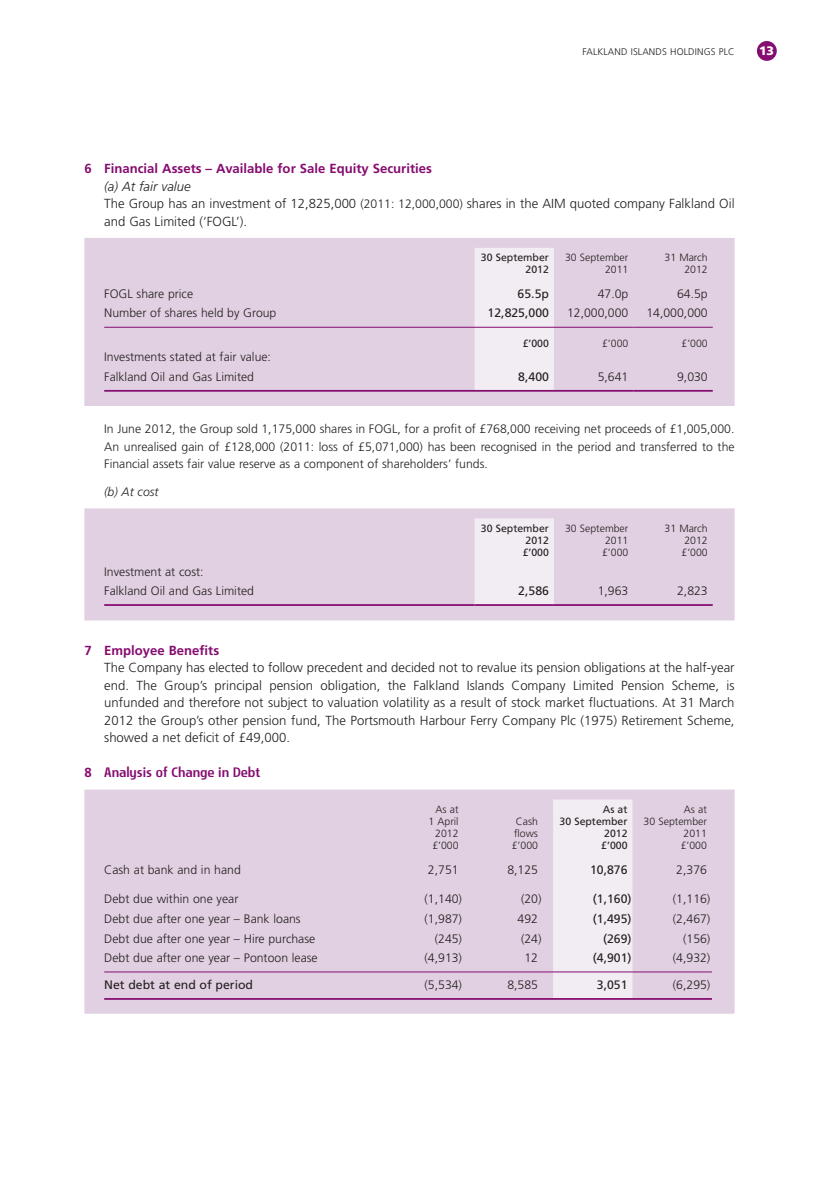
<style>
.page{position:relative;width:819px;height:1191px;background:#fff}
.page>*{position:absolute;margin:0;border:0;box-sizing:border-box;transform-origin:0 0}
.t1{font:300 13.12px/17.5px "Frutiger";color:#231f20}
.t2{font:700 13.12px "Frutiger";color:#850c70}
.t3{font:13.12px "Storm Sans";color:#850c70}
.t4{font:300 12.25px/19.6px "Frutiger";color:#231f20}
.t5{font:12.25px "Frutiger";color:#231f20}
.t6{font:italic 300 12.25px "Frutiger";color:#231f20}
.t7{font:900 12.25px "Frutiger";color:#fff}
.t8{font:300 10.5px/12.2px "Frutiger";color:#231f20;text-align:right}
.t9{font:10.5px/12.2px "Frutiger";color:#231f20;text-align:right}
.t10{font:300 9.62px "Frutiger";letter-spacing:.015em;color:#231f20}
.s1{font-style:italic}
.s2{font-size:12.25px}
.s3{font-family:"Frutiger";font-weight:700}
</style>
<div class="page">
<div style="left:756px;top:41px;width:20px;height:20px;background:#850c70;border-radius:50%"></div>
<div style="left:84px;top:238px;width:650px;height:168px;background:#e1d0e1"></div>
<div style="left:84px;top:508px;width:650px;height:112px;background:#e1d0e1"></div>
<div style="left:84px;top:789px;width:650px;height:224px;background:#e1d0e1"></div>
<div style="left:474px;top:248px;width:80px;height:142px;background:#f2ecf3"></div>
<hr style="left:104px;top:327px;width:529px;height:1px;background:#850c70">
<hr style="left:633px;top:327px;width:79px;height:1px;background:#850c70">
<hr style="left:104px;top:390px;width:529px;height:2px;background:#850c70">
<hr style="left:633px;top:390px;width:79px;height:2px;background:#850c70">
<div style="left:474px;top:518px;width:80px;height:86px;background:#f2ecf3"></div>
<hr style="left:104px;top:604px;width:370px;height:2px;background:#850c70">
<hr style="left:474px;top:604px;width:80px;height:2px;background:#850c70">
<hr style="left:554px;top:604px;width:158px;height:2px;background:#850c70">
<div style="left:553px;top:799px;width:79px;height:199px;background:#f2ecf3"></div>
<hr style="left:104px;top:998px;width:608px;height:1px;background:#850c70">
<hr style="left:104px;top:971px;width:608px;height:1px;background:#850c70">
<p class="t10" style="left:582px;top:48px;width:153px">FALKLAND ISLANDS HOLDINGS PLC</p>
<p class="t7" style="left:759px;top:46px;width:16px">13</p>
<p class="t2" style="left:84px;top:163px;width:349px">6 Financial Assets – Available for Sale Equity Securities</p>
<p class="t1" style="left:104px;top:178px;width:632px"><span class="s1">(a) At fair value<br></span>The Group has an investment of 12,825,000 <span class="s2">(2011: 12,000,000)</span> shares in the AIM quoted company Falkland Oil and Gas Limited (‘FOGL’).</p>
<p class="t9" style="left:481px;top:252px;width:69px">30 September<br>2012</p>
<p class="t8" style="left:565px;top:252px;width:65px">30 September<br>2011</p>
<p class="t8" style="left:664px;top:252px;width:45px">31 March<br>2012</p>
<p class="t4" style="left:104px;top:285px;width:90px">FOGL share price</p>
<p class="t5" style="left:517px;top:288px;width:33px">65.5p</p>
<p class="t4" style="left:597px;top:285px;width:32px">47.0p</p>
<p class="t4" style="left:677px;top:285px;width:32px">64.5p</p>
<p class="t4" style="left:104px;top:304px;width:174px">Number of shares held by Group</p>
<p class="t5" style="left:487px;top:308px;width:63px">12,825,000</p>
<p class="t4" style="left:567px;top:304px;width:63px">12,000,000</p>
<p class="t4" style="left:646px;top:304px;width:63px">14,000,000</p>
<p class="t9" style="left:522px;top:338px;width:28px">£’000</p>
<p class="t8" style="left:602px;top:338px;width:28px">£’000</p>
<p class="t8" style="left:681px;top:338px;width:28px">£’000</p>
<p class="t4" style="left:104px;top:348px;width:168px">Investments stated at fair value:<br>Falkland Oil and Gas Limited</p>
<p class="t5" style="left:518px;top:372px;width:32px">8,400</p>
<p class="t4" style="left:597px;top:368px;width:32px">5,641</p>
<p class="t4" style="left:677px;top:368px;width:32px">9,030</p>
<p class="t4" style="left:104px;top:421px;width:632px;line-height:17.5px;text-align:justify">In June 2012, the Group sold 1,175,000 shares in FOGL, for a profit of £768,000 receiving net proceeds of £1,005,000.<br>An unrealised gain of £128,000 (2011: loss of £5,071,000) has been recognised in the period and transferred to the Financial assets fair value reserve as a component of shareholders’ funds.</p>
<p class="t6" style="left:104px;top:487px;width:56px">(b) At cost</p>
<p class="t9" style="left:522px;top:522px;width:28px;text-align:justify;text-indent:-42px">30 September 2012 £’000</p>
<p class="t8" style="left:602px;top:522px;width:28px;text-align:justify;text-indent:-37px">30 September 2011 £’000</p>
<p class="t8" style="left:681px;top:522px;width:28px;text-align:justify;text-indent:-17px">31 March 2012 £’000</p>
<p class="t4" style="left:104px;top:562px;width:151px">Investment at cost:<br>Falkland Oil and Gas Limited</p>
<p class="t5" style="left:518px;top:586px;width:32px">2,586</p>
<p class="t4" style="left:597px;top:582px;width:32px">1,963</p>
<p class="t4" style="left:677px;top:582px;width:32px">2,823</p>
<p class="t2" style="left:84px;top:645px;width:136px">7 Employee Benefits</p>
<p class="t1" style="left:104px;top:660px;width:632px;text-align:justify">The Company has elected to follow precedent and decided not to revalue its pension obligations at the half-year end. The Group’s principal pension obligation, the Falkland Islands Company Limited Pension Scheme, is unfunded and therefore not subject to valuation volatility as a result of stock market fluctuations. At 31 March 2012 the Group’s other pension fund, The Portsmouth Harbour Ferry Company Plc (1975) Retirement Scheme, showed a net deficit of £49,000.</p>
<p class="t3" style="left:84px;top:766px;width:177px"><span class="s3">8</span> Analysis of Change in Debt</p>
<p class="t8" style="left:428px;top:803px;width:32px">As at<br>1 April<br>2012 £’000</p>
<p class="t8" style="left:511px;top:816px;width:28px;text-align:center">Cash flows £’000</p>
<p class="t9" style="left:559px;top:803px;width:69px">As at<br>30 September<br>2012<br>£’000</p>
<p class="t8" style="left:643px;top:803px;width:65px">As at<br>30 September<br>2011<br>£’000</p>
<p class="t4" style="left:104px;top:861px;width:138px">Cash at bank and in hand</p>
<p class="t4" style="left:428px;top:861px;width:32px">2,751</p>
<p class="t4" style="left:507px;top:861px;width:32px">8,125</p>
<p class="t5" style="left:590px;top:864px;width:39px">10,876</p>
<p class="t4" style="left:676px;top:861px;width:32px">2,376</p>
<p class="t4" style="left:104px;top:890px;width:136px">Debt due within one year</p>
<p class="t4" style="left:424px;top:890px;width:39px">(1,140)</p>
<p class="t4" style="left:521px;top:890px;width:22px">(20)</p>
<p class="t5" style="left:592px;top:894px;width:40px">(1,160)</p>
<p class="t4" style="left:673px;top:890px;width:39px">(1,116)</p>
<p class="t4" style="left:104px;top:910px;width:198px">Debt due after one year – Bank loans</p>
<p class="t4" style="left:424px;top:910px;width:39px">(1,987)</p>
<p class="t4" style="left:517px;top:910px;width:22px">492</p>
<p class="t5" style="left:592px;top:913px;width:40px">(1,495)</p>
<p class="t4" style="left:673px;top:910px;width:39px">(2,467)</p>
<p class="t4" style="left:104px;top:929px;width:212px">Debt due after one year – Hire purchase</p>
<p class="t4" style="left:435px;top:929px;width:29px">(245)</p>
<p class="t4" style="left:521px;top:929px;width:22px">(24)</p>
<p class="t5" style="left:603px;top:933px;width:30px">(269)</p>
<p class="t4" style="left:683px;top:929px;width:29px">(156)</p>
<p class="t4" style="left:104px;top:949px;width:215px">Debt due after one year – Pontoon lease</p>
<p class="t4" style="left:424px;top:949px;width:39px">(4,913)</p>
<p class="t4" style="left:524px;top:949px;width:15px">12</p>
<p class="t5" style="left:592px;top:952px;width:40px">(4,901)</p>
<p class="t4" style="left:673px;top:949px;width:39px">(4,932)</p>
<p class="t5" style="left:104px;top:979px;width:150px">Net debt at end of period</p>
<p class="t4" style="left:424px;top:976px;width:39px">(5,534)</p>
<p class="t4" style="left:507px;top:976px;width:32px">8,585</p>
<p class="t5" style="left:597px;top:979px;width:32px">3,051</p>
<p class="t4" style="left:673px;top:976px;width:39px">(6,295)</p>
</div>
